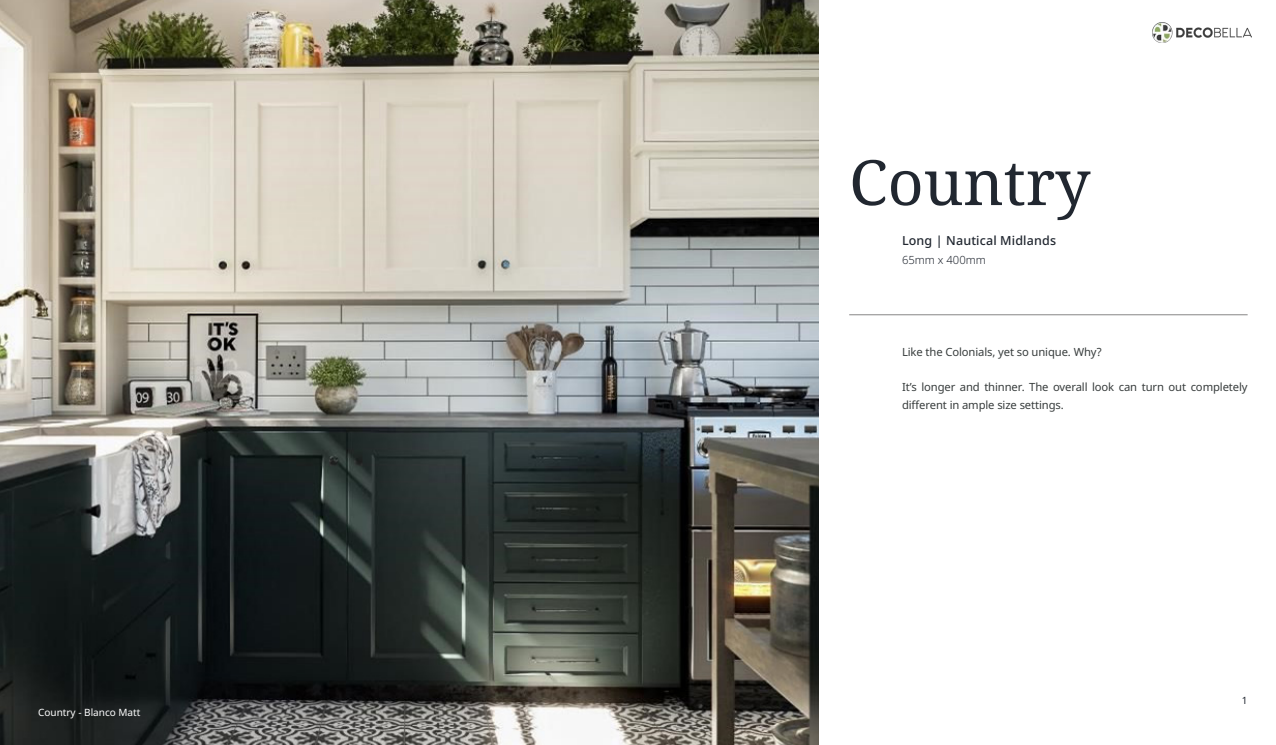
<style>
.page{position:relative;width:1276px;height:745px;background:#fff}
.page>*{position:absolute;margin:0;border:0;box-sizing:border-box;transform-origin:0 0}
.t1{font:62.5px "Noto Serif";color:#212730}
.t2{font:500 12.5px "Noto Sans";letter-spacing:.01em;color:#212730}
.t3{font:11.25px/17.5px "Noto Sans";letter-spacing:-.01em;color:#383d3d}
.t4{font:300 11.25px "Noto Sans";color:#212730}
.t5{font:10px "Noto Sans";color:#fff}
.t6{font:10px "Noto Sans";color:#212730}
</style>
<div class="page">
<img style="left:0;top:0;width:819px;height:744px">
<hr style="left:849px;top:314px;width:398px;height:1px;background:#878585">
<img style="left:1152px;top:22px;width:99px;height:21px">
<p class="t5" style="left:38px;top:705px;width:104px">Country - Blanco Matt</p>
<h1 class="t1" style="left:849px;top:139px;width:243px">Country</h1>
<p class="t2" style="left:902px;top:232px;width:155px">Long | Nautical Midlands</p>
<p class="t4" style="left:902px;top:252px;width:85px">65mm x 400mm</p>
<p class="t3" style="left:902px;top:343px;width:201px">Like the Colonials, yet so unique. Why?</p>
<p class="t3" style="left:902px;top:378px;width:347px">It’s longer and thinner. The overall look can turn out completely different in ample size settings.</p>
<p class="t6" style="left:1242px;top:693px;width:7px">1</p>
</div>
